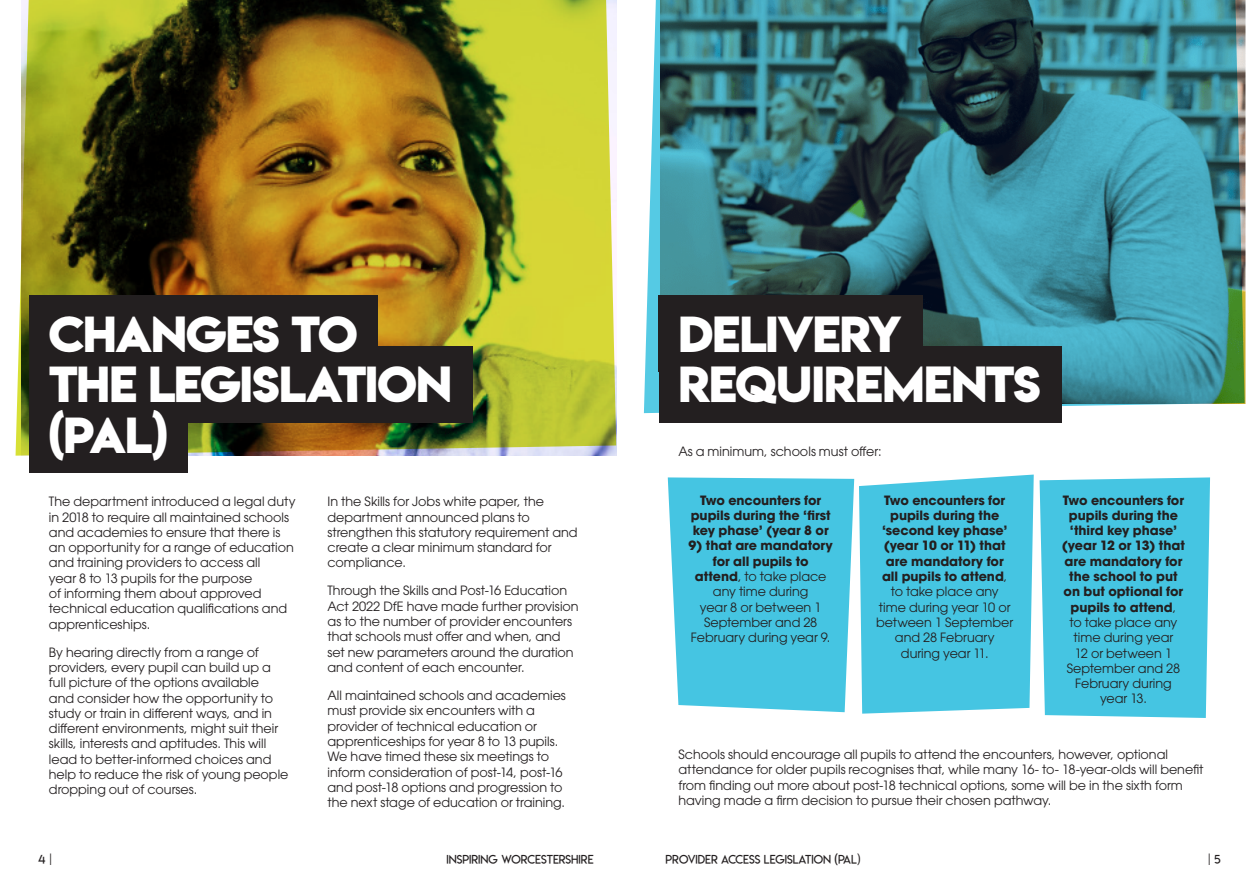
<style>
.page{position:relative;width:1259px;height:893px;background:#fff}
.page>*{position:absolute;margin:0;border:0;box-sizing:border-box;transform-origin:0 0}
.t1{font:45px/50.6px "Lemon Milkbold";letter-spacing:-.025em;color:#fff}
.Body{font:12.75px/15.3px "ITC Avant Garde Pro";color:#231f20}
.Body-2{font:700 12.75px/15.3px "ITC Avant Garde Pro";letter-spacing:-.005em;color:#231f20;text-align:center}
.t2{font:12px "Lemon Milklight";color:#231f20}
.s1{font-weight:700}
.s2{font-weight:400}
</style>
<div class="page">
<svg style="left:644px;top:0;width:600px;height:413px;background:#3d818c"></svg>
<img style="left:16px;top:0;width:600px;height:456px">
<div style="left:29px;top:295px;width:349px;height:77px;background:#231f20"></div>
<div style="left:29px;top:346px;width:444px;height:77px;background:#231f20"></div>
<div style="left:29px;top:396px;width:159px;height:77px;background:#231f20"></div>
<div style="left:659px;top:295px;width:264px;height:77px;background:#231f20"></div>
<div style="left:659px;top:346px;width:402px;height:77px;background:#231f20"></div>
<svg style="left:668px;top:475px;width:365px;height:239px;background:#54c9e4"></svg>
<div style="left:1039px;top:477px;width:171px;height:241px;background:#45c5e2"></div>
<h2 class="t1" style="left:49px;top:308px;width:405px">CHANGES TO<br>THE LEGISLATION (PAL)</h2>
<p class="Body" style="left:49px;top:494px;width:248px">The department introduced a legal duty in 2018 to require all maintained schools and academies to ensure that there is an opportunity for a range of education and training providers to access all<br>year 8 to 13 pupils for the purpose<br>of informing them about approved technical education qualifications and apprenticeships.</p>
<p class="Body" style="left:49px;top:644px;width:241px">By hearing directly from a range of providers, every pupil can build up a full picture of the options available<br>and consider how the opportunity to study or train in different ways, and in different environments, might suit their skills, interests and aptitudes. This will lead to better-informed choices and help to reduce the risk of young people dropping out of courses.</p>
<p class="Body" style="left:327px;top:494px;width:252px">In the Skills for Jobs white paper, the department announced plans to strengthen this statutory requirement and create a clear minimum standard for compliance.</p>
<p class="Body" style="left:327px;top:583px;width:253px">Through the Skills and Post-16 Education Act 2022 DfE have made further provision as to the number of provider encounters that schools must offer and when, and set new parameters around the duration and content of each encounter.</p>
<p class="Body" style="left:327px;top:687px;width:240px">All maintained schools and academies must provide six encounters with a provider of technical education or apprenticeships for year 8 to 13 pupils.<br>We have timed these six meetings to inform consideration of post-14, post-16 and post-18 options and progression to the next stage of education or training.</p>
<h2 class="t1" style="left:678px;top:308px;width:364px">DELIVERY<br>REQUIREMENTS</h2>
<p class="Body" style="left:678px;top:443px;width:205px">As a minimum, schools must offer:</p>
<p class="Body-2" style="left:691px;top:492px;width:141px">Two encounters for pupils during the ‘first key phase’ (year 8 or</p>
<p class="Body" style="left:688px;top:538px;width:146px;text-align:center"><span class="s1">9) that are mandatory for all pupils to attend</span>, to take place any time during<br>year 8 or between 1<br>September and 28<br>February during year 9.</p>
<p class="Body-2" style="left:876px;top:492px;width:139px">Two encounters for pupils during the ‘second key phase’ (year 10 or 11) that are mandatory for all pupils to attend<span class="s2">, to take place any time during year 10 or between 1 September and 28 February during year 11.</span></p>
<p class="Body-2" style="left:1062px;top:492px;width:124px">Two encounters for pupils during the ‘third key phase’ (year 12 or 13) that are mandatory for the school to put on but optional for pupils to attend<span class="s2">,<br>to take place any time during year<br>12 or between 1<br>September and 28<br>February during year 13.</span></p>
<p class="Body" style="left:678px;top:747px;width:527px">Schools should encourage all pupils to attend the encounters, however, optional attendance for older pupils recognises that, while many 16- to- 18-year-olds will benefit from finding out more about post-18 technical options, some will be in the sixth form having made a firm decision to pursue their chosen pathway.</p>
<p class="t2" style="left:38px;top:851px;width:15px">4 |</p>
<p class="t2" style="left:446px;top:851px;width:149px">INSPIRING WORCESTERSHIRE</p>
<p class="t2" style="left:665px;top:851px;width:196px">PROVIDER ACCESS LEGISLATION (PAL)</p>
<p class="t2" style="left:1207px;top:851px;width:14px">| 5</p>
</div>
